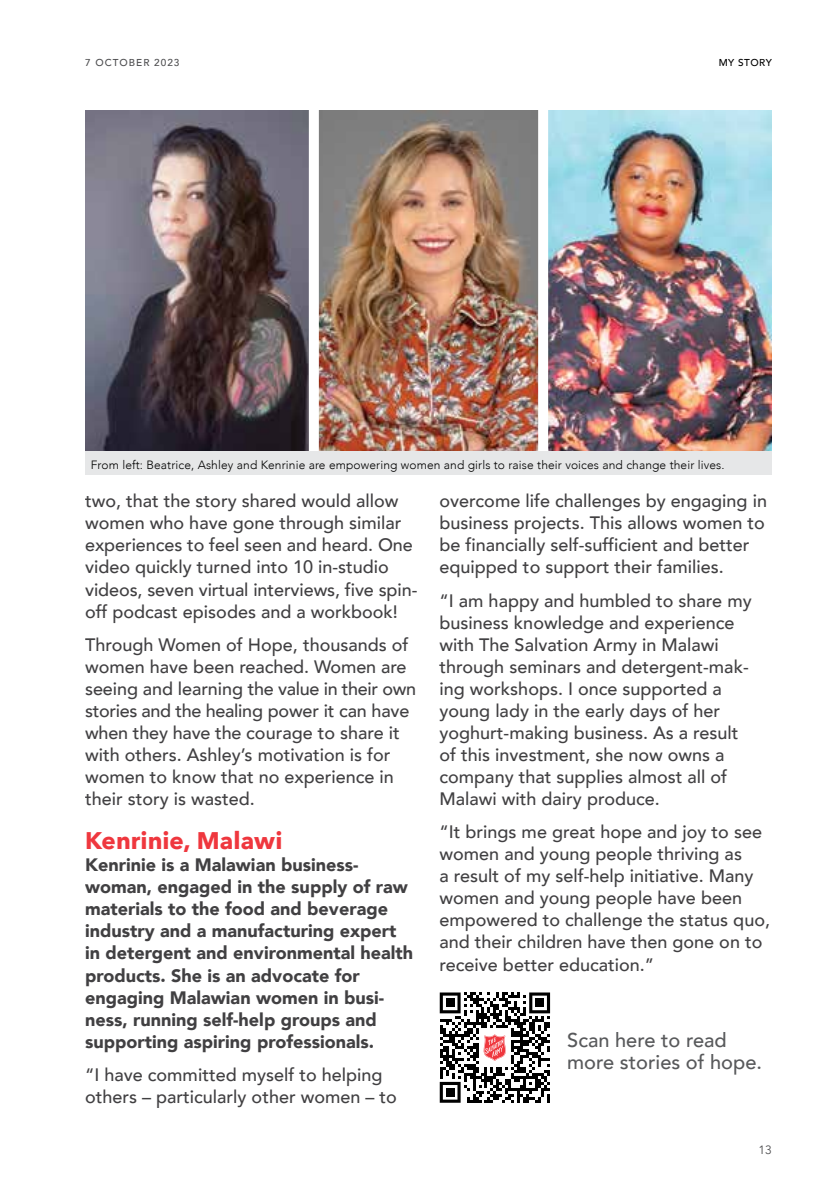
<style>
.page{position:relative;width:840px;height:1191px;background:#fff}
.page>*{position:absolute;margin:0;border:0;box-sizing:border-box;transform-origin:0 0}
.t1{font:700 24px "Avenir Next";letter-spacing:.005em;color:#ef373e}
.t2{font:500 20px/22px "Avenir";color:#58595b}
.t3{font:500 18px/22px "Avenir";color:#414042}
.t4{font:900 18px/22px "Avenir";color:#414042}
.t5{font:300 12px "Avenir";letter-spacing:.01em;color:#000}
.t6{font:12px "Avenir";color:#4d4d4f}
.t7{font:500 10px "Avenir";letter-spacing:.1em;color:#4d4d4f}
.t8{font:500 10px "Avenir";letter-spacing:.05em;color:#000}
</style>
<div class="page">
<svg style="left:439px;top:992px;width:110px;height:110px"></svg>
<img style="left:85px;top:110px;width:686px;height:341px">
<div style="left:309px;top:99px;width:10px;height:386px;background:#fff"></div>
<div style="left:538px;top:99px;width:10px;height:386px;background:#fff"></div>
<div style="left:85px;top:451px;width:686px;height:23px;background:#e6e7e8"></div>
<p class="t7" style="left:85px;top:54px;width:28px">7 October</p>
<p class="t7" style="left:154px;top:54px;width:27px">2023</p>
<p class="t8" style="left:718px;top:54px;width:55px">MY STORY</p>
<p class="t5" style="left:91px;top:457px;width:635px">From left: Beatrice, Ashley and Kenrinie are empowering women and girls to raise their voices and change their lives.</p>
<p class="t3" style="left:85px;top:489px;width:333px">two, that the story shared would allow women who have gone through similar experiences to feel seen and heard. One video quickly turned into 10 in-studio videos, seven virtual interviews, five spin&shy;off podcast episodes and a workbook!</p>
<p class="t3" style="left:85px;top:632px;width:332px">Through Women of Hope, thousands of women have been reached. Women are seeing and learning the value in their own stories and the healing power it can have when they have the courage to share it with others. Ashley’s motivation is for women to know that no experience in their story is wasted.</p>
<h1 class="t1" style="left:85px;top:820px;width:199px">Kenrinie, Malawi</h1>
<p class="t4" style="left:85px;top:853px;width:329px">Kenrinie is a Malawian business&shy;woman, engaged in the supply of raw materials to the food and beverage industry and a manufacturing expert in detergent and environmental health products. She is an advocate for engaging Malawian women in busi&shy;ness, running self-help groups and supporting aspiring professionals.</p>
<p class="t3" style="left:85px;top:1062px;width:313px">“I have committed myself to helping others – particularly other women – to</p>
<p class="t3" style="left:439px;top:489px;width:329px">overcome life challenges by engaging in business projects. This allows women to be financially self-sufficient and better equipped to support their families.</p>
<p class="t3" style="left:439px;top:588px;width:313px">“I am happy and humbled to share my business knowledge and experience with The Salvation Army in Malawi through seminars and detergent-mak&shy;ing workshops. I once supported a young lady in the early days of her yoghurt-making business. As a result of this investment, she now owns a company that supplies almost all of Malawi with dairy produce.</p>
<p class="t3" style="left:439px;top:820px;width:332px">“It brings me great hope and joy to see women and young people thriving as<br>a result of my self-help initiative. Many women and young people have been empowered to challenge the status quo, and their children have then gone on to receive better education.”</p>
<p class="t2" style="left:567px;top:1027px;width:196px">Scan here to read more stories of hope.</p>
<p class="t6" style="left:758px;top:1142px;width:15px">13</p>
</div>
